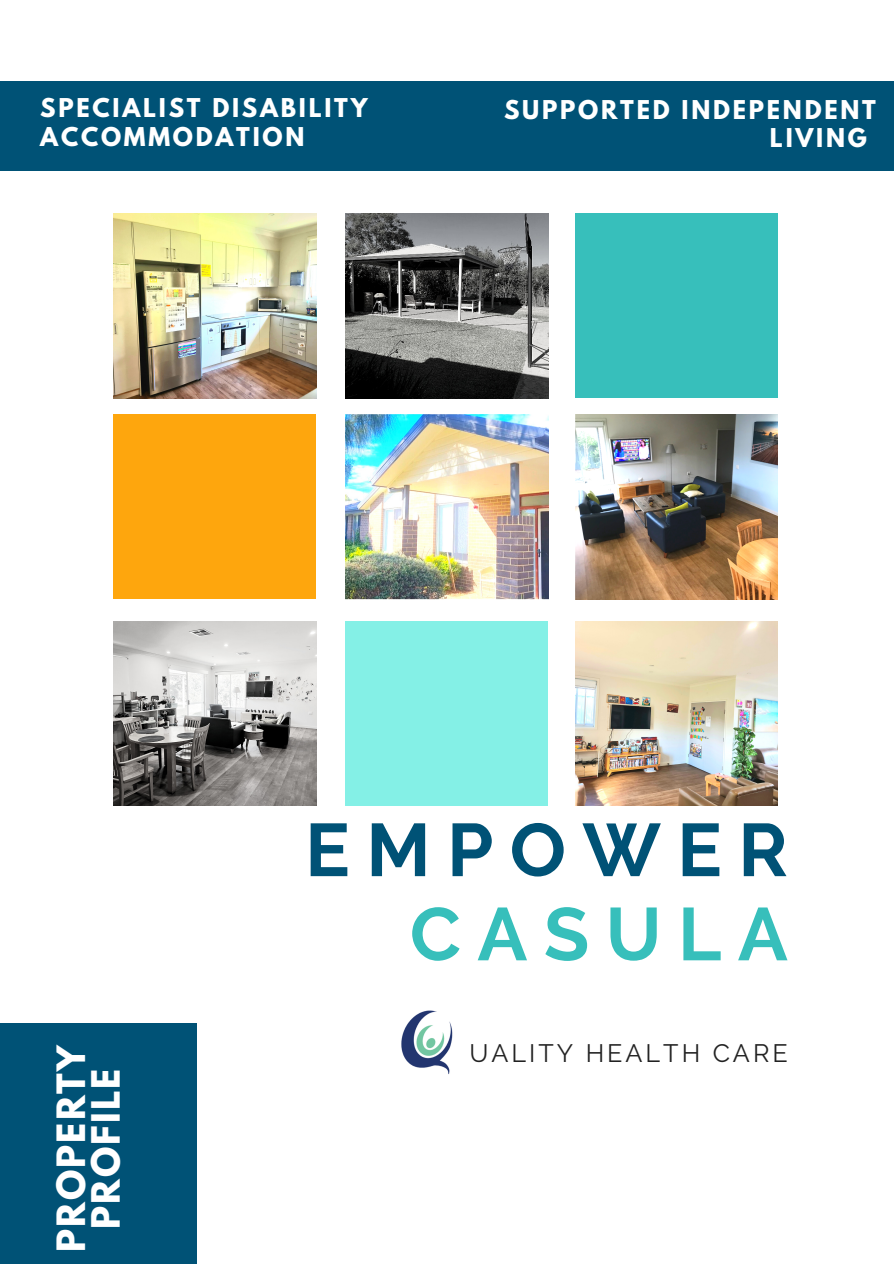
<style>
.page{position:relative;width:894px;height:1264px;background:#fff}
.page>*{position:absolute;margin:0;border:0;box-sizing:border-box;transform-origin:0 0}
.t1{font:700 74.4px "Raleway";letter-spacing:.22em;color:#005276}
.t2{font:700 74.4px "Raleway";letter-spacing:.22em;color:#37bfbb}
.t3{font:700 34.65px "League Spartan";letter-spacing:.06em;color:#fff}
.t4{font:25.2px "Raleway";letter-spacing:.12em;color:#222}
.t5{font:700 22.95px/28.7px "League Spartan";letter-spacing:.12em;color:#fff}
</style>
<div class="page">
<img style="left:113px;top:213px;width:203px;height:185px">
<div style="left:0;top:1023px;width:197px;height:240px;background:#005276"></div>
<img style="left:401px;top:1010px;width:52px;height:64px">
<div style="left:0;top:81px;width:893px;height:89px;background:#005276"></div>
<img style="left:345px;top:213px;width:203px;height:185px">
<img style="left:113px;top:621px;width:203px;height:184px">
<img style="left:575px;top:621px;width:202px;height:184px">
<div style="left:345px;top:621px;width:203px;height:184px;background:#84f0e6"></div>
<div style="left:575px;top:213px;width:202px;height:185px;background:#37bfbb"></div>
<img style="left:575px;top:414px;width:202px;height:185px">
<img style="left:345px;top:414px;width:203px;height:185px">
<div style="left:113px;top:414px;width:203px;height:185px;background:#fea60d"></div>
<p class="t5" style="left:40px;top:97px;width:329px">SPECIALIST DISABILITY<br>ACCOMMODATION</p>
<p class="t5" style="left:769px;top:98px;width:107px;text-indent:-266px">SUPPORTED INDEPENDENT<br>LIVING</p>
<p class="t3" style="left:54px;top:1251px;width:210px;rotate:-90deg">PROPERTY</p>
<p class="t3" style="left:89px;top:1228px;width:162px;rotate:-90deg">PROFILE</p>
<p class="t1" style="left:305px;top:806px;width:484px">EMPOWER</p>
<p class="t2" style="left:410px;top:890px;width:379px">CASULA</p>
<p class="t4" style="left:469px;top:1038px;width:320px">UALITY HEALTH CARE</p>
</div>
